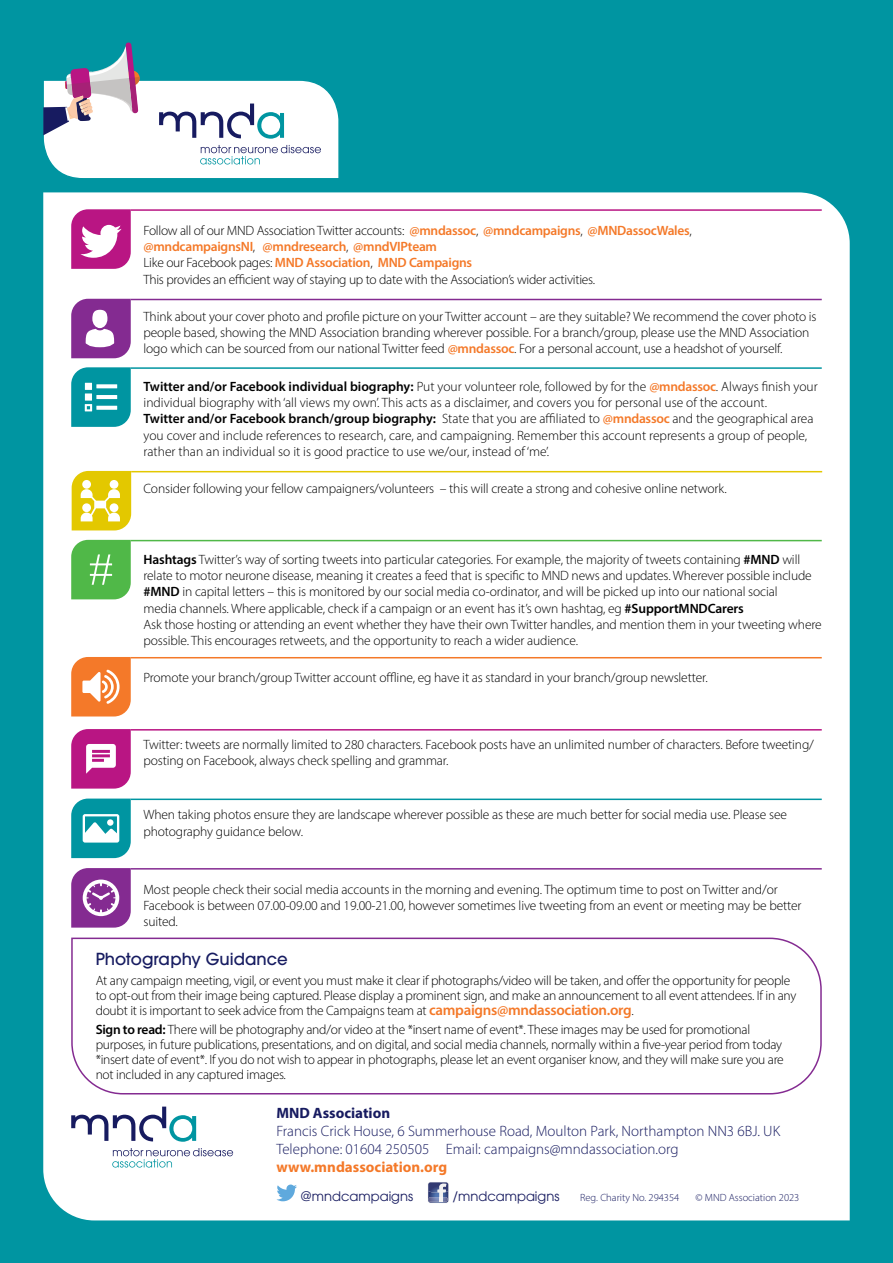
<style>
.page{position:relative;width:893px;height:1263px;background:#0095a1}
.page>*{position:absolute;margin:0;border:0;box-sizing:border-box;transform-origin:0 0}
.t1{font:500 16.5px "ITC Avant Garde Std";color:#171c61}
.t2{font:300 15px/18px "Myriad Pro";color:#171b60}
.t3{font:700 15px "Myriad Pro";color:#f47929}
.t4{font:700 15px "Myriad Pro";color:#171b60}
.t5{font:300 13.5px/16.2px "Myriad Pro";letter-spacing:-.01em;color:#000}
.t6{font:13.05px "ITC Avant Garde Std";color:#171b60}
.t7{font:300 10.5px "Myriad Pro";color:#171b60}
.s1{font-weight:600;color:#f47929}
.s2{font-weight:600}
.s3{font-weight:600;font-size:15px;color:#f47929}
</style>
<div class="page">
<div style="left:43px;top:192px;width:807px;height:1028px;background:#fff"></div>
<svg style="left:43px;top:42px;width:296px;height:136px"></svg>
<svg style="left:71px;top:1106px;width:125px;height:36px"></svg>
<svg style="left:112px;top:1148px;width:121px;height:19px"></svg>
<hr style="left:131px;top:209px;width:691px;height:2px;background:#b91583">
<hr style="left:131px;top:299px;width:691px;height:1px;background:#842b91">
<svg style="left:71px;top:209px;width:60px;height:60px"></svg>
<svg style="left:71px;top:299px;width:60px;height:59px"></svg>
<hr style="left:131px;top:367px;width:691px;height:2px;background:#0095a1">
<svg style="left:71px;top:367px;width:60px;height:60px"></svg>
<svg style="left:96px;top:384px;width:21px;height:4px"></svg>
<hr style="left:96px;top:395px;width:21px;height:4px;background:#fff">
<svg style="left:96px;top:406px;width:21px;height:4px"></svg>
<hr style="left:131px;top:471px;width:691px;height:1px;background:#e3c800">
<svg style="left:72px;top:471px;width:59px;height:59px"></svg>
<hr style="left:131px;top:540px;width:691px;height:1px;background:#50b848">
<svg style="left:71px;top:540px;width:60px;height:59px"></svg>
<hr style="left:131px;top:657px;width:691px;height:1px;background:#f47929">
<svg style="left:71px;top:657px;width:60px;height:59px"></svg>
<hr style="left:131px;top:729px;width:691px;height:1px;background:#b91583">
<svg style="left:71px;top:729px;width:60px;height:60px"></svg>
<hr style="left:131px;top:798px;width:691px;height:2px;background:#0095a1">
<svg style="left:71px;top:798px;width:60px;height:60px"></svg>
<hr style="left:131px;top:868px;width:691px;height:1px;background:#842b91">
<svg style="left:71px;top:868px;width:60px;height:60px"></svg>
<svg style="left:276px;top:1184px;width:21px;height:17px"></svg>
<svg style="left:428px;top:1182px;width:21px;height:21px"></svg>
<svg style="left:428px;top:1182px;width:20px;height:20px"></svg>
<div style="left:70px;top:937px;width:752px;height:158px;background:#fff"></div>
<p class="t5" style="left:144px;top:222px;width:550px">Follow all of our MND Association Twitter accounts: <span class="s1">@mndassoc</span>, <span class="s1">@mndcampaigns</span>, <span class="s1">@MNDassocWales</span>, <span class="s1">@mndcampaignsNI</span>, <span class="s1">@mndresearch</span>, <span class="s1">@mndVIPteam<br></span>Like our Facebook pages: <span class="s1">MND Association</span>, <span class="s1">MND Campaigns<br></span>This provides an efficient way of staying up to date with the Association’s wider activities.</p>
<p class="t5" style="left:144px;top:308px;width:675px">Think about your cover photo and profile picture on your Twitter account – are they suitable? We recommend the cover photo is people based, showing the MND Association branding wherever possible. For a branch/group, please use the MND Association logo which can be sourced from our national Twitter feed <span class="s1">@mndassoc</span>. For a personal account, use a headshot of yourself.</p>
<p class="t5" style="left:144px;top:378px;width:676px"><span class="s2">Twitter and/or Facebook individual biography:</span> Put your volunteer role, followed by for the <span class="s1">@mndassoc</span>. Always finish your individual biography with ‘all views my own’. This acts as a disclaimer, and covers you for personal use of the account.<br><span class="s2">Twitter and/or Facebook branch/group biography:</span> State that you are affiliated to <span class="s1">@mndassoc</span> and the geographical area you cover and include references to research, care, and campaigning. Remember this account represents a group of people, rather than an individual so it is good practice to use we/our, instead of ‘me’.</p>
<p class="t5" style="left:144px;top:480px;width:585px">Consider following your fellow campaigners/volunteers – this will create a strong and cohesive online network.</p>
<p class="t5" style="left:144px;top:551px;width:680px"><span class="s2">Hashtags</span> Twitter’s way of sorting tweets into particular categories. For example, the majority of tweets containing <span class="s2">#MND</span> will relate to motor neurone disease, meaning it creates a feed that is specific to MND news and updates. Wherever possible include <span class="s2">#MND</span> in capital letters – this is monitored by our social media co-ordinator, and will be picked up into our national social<br>media channels. Where applicable, check if a campaign or an event has it’s own hashtag, eg <span class="s2">#SupportMNDCarers<br></span>Ask those hosting or attending an event whether they have their own Twitter handles, and mention them in your tweeting where possible. This encourages retweets, and the opportunity to reach a wider audience.</p>
<p class="t5" style="left:144px;top:670px;width:566px">Promote your branch/group Twitter account offline, eg have it as standard in your branch/group newsletter.</p>
<p class="t5" style="left:144px;top:736px;width:672px">Twitter: tweets are normally limited to 280 characters. Facebook posts have an unlimited number of characters. Before tweeting/ posting on Facebook, always check spelling and grammar.</p>
<p class="t5" style="left:144px;top:807px;width:645px">When taking photos ensure they are landscape wherever possible as these are much better for social media use. Please see photography guidance below.</p>
<p class="t5" style="left:144px;top:881px;width:659px">Most people check their social media accounts in the morning and evening. The optimum time to post on Twitter and/or<br>Facebook is between 07.00-09.00 and 19.00-21.00, however sometimes live tweeting from an event or meeting may be better suited.</p>
<p class="t1" style="left:96px;top:949px;width:194px">Photography Guidance</p>
<p class="t5" style="left:96px;top:972px;width:702px;line-height:15px">At any campaign meeting, vigil, or event you must make it clear if photographs/video will be taken, and offer the opportunity for people to opt-out from their image being captured. Please display a prominent sign, and make an announcement to all event attendees. If in any doubt it is important to seek advice from the Campaigns team at <span class="s3">campaigns@mndassociation.org</span>.</p>
<p class="t5" style="left:96px;top:1022px;width:690px;line-height:15px"><span class="s2">Sign to read:</span> There will be photography and/or video at the *insert name of event*. These images may be used for promotional purposes, in future publications, presentations, and on digital, and social media channels, normally within a five-year period from today *insert date of event*. If you do not wish to appear in photographs, please let an event organiser know, and they will make sure you are not included in any captured images.</p>
<p class="t4" style="left:276px;top:1103px;width:115px">MND Association</p>
<p class="t2" style="left:276px;top:1122px;width:505px">Francis Crick House, 6 Summerhouse Road, Moulton Park, Northampton NN3 6BJ. UK<br>Telephone: 01604 250505 Email: campaigns@mndassociation.org</p>
<p class="t3" style="left:276px;top:1157px;width:172px">www.mndassociation.org</p>
<p class="t6" style="left:301px;top:1188px;width:114px">@mndcampaigns</p>
<p class="t6" style="left:452px;top:1188px;width:108px">/mndcampaigns</p>
<p class="t7" style="left:580px;top:1191px;width:101px">Reg. Charity No. 294354</p>
<p class="t7" style="left:695px;top:1191px;width:105px">© MND Association 2023</p>
</div>
